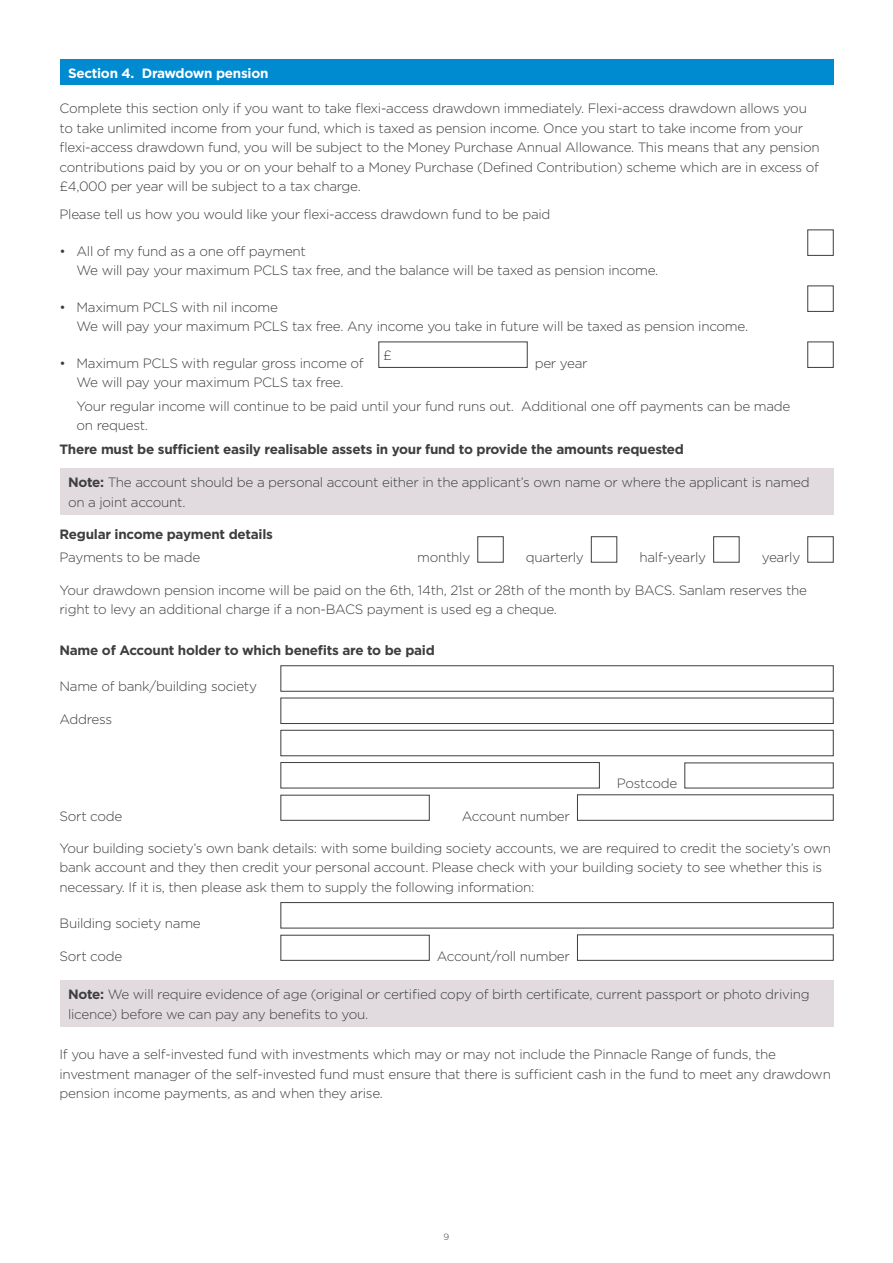
<style>
.page{position:relative;width:893px;height:1263px;background:#fff}
.page>*{position:absolute;margin:0;border:0;box-sizing:border-box;transform-origin:0 0}
.t1{font:300 13.5px/19.5px "Gotham";letter-spacing:-.02em;color:#3e3e3f}
.t2{font:700 13.5px "Gotham";letter-spacing:-.02em;color:#3e3e3f}
.t3{font:700 13.5px "Gotham";letter-spacing:-.02em;color:#fff}
.t4{font:300 9px "Gotham";color:#3e3e3f}
.s1{font-weight:700}
</style>
<div class="page">
<div style="left:60px;top:60px;width:773px;height:25px;background:#008ad0"></div>
<div style="left:807px;top:230px;width:26px;height:26px;background:#fff;border:1px solid #3e3e3f"></div>
<div style="left:807px;top:286px;width:26px;height:26px;background:#fff;border:1px solid #3e3e3f"></div>
<div style="left:379px;top:342px;width:148px;height:26px;border:1px solid #3e3e3f"></div>
<div style="left:807px;top:342px;width:26px;height:26px;background:#fff;border:1px solid #3e3e3f"></div>
<div style="left:60px;top:468px;width:773px;height:47px;background:#e1dbdf"></div>
<div style="left:591px;top:536px;width:26px;height:26px;border:1px solid #3e3e3f"></div>
<div style="left:713px;top:536px;width:26px;height:26px;background:#fff;border:1px solid #3e3e3f"></div>
<div style="left:807px;top:536px;width:26px;height:26px;background:#fff;border:1px solid #3e3e3f"></div>
<div style="left:281px;top:665px;width:552px;height:26px;background:#fff;border:1px solid #3e3e3f"></div>
<div style="left:281px;top:698px;width:552px;height:26px;background:#fff;border:1px solid #3e3e3f"></div>
<div style="left:281px;top:730px;width:552px;height:26px;background:#fff;border:1px solid #3e3e3f"></div>
<div style="left:281px;top:762px;width:319px;height:26px;background:#fff;border:1px solid #3e3e3f"></div>
<div style="left:281px;top:902px;width:552px;height:26px;background:#fff;border:1px solid #3e3e3f"></div>
<div style="left:281px;top:935px;width:148px;height:25px;background:#fff;border:1px solid #3e3e3f"></div>
<div style="left:60px;top:980px;width:773px;height:47px;background:#e1dbdf"></div>
<p class="t3" style="left:68px;top:64px;width:202px">Section 4. Drawdown pension</p>
<p class="t1" style="left:60px;top:98px;width:762px">Complete this section only if you want to take flexi-access drawdown immediately. Flexi-access drawdown allows you to take unlimited income from your fund, which is taxed as pension income. Once you start to take income from your flexi-access drawdown fund, you will be subject to the Money Purchase Annual Allowance. This means that any pension contributions paid by you or on your behalf to a Money Purchase (Defined Contribution) scheme which are in excess of £4,000 per year will be subject to a tax charge.</p>
<p class="t1" style="left:60px;top:204px;width:492px">Please tell us how you would like your flexi-access drawdown fund to be paid</p>
<p class="t1" style="left:77px;top:241px;width:583px;text-indent:-17px">• All of my fund as a one off payment<br>We will pay your maximum PCLS tax free, and the balance will be taxed as pension income.</p>
<p class="t1" style="left:77px;top:297px;width:673px;text-indent:-17px">• Maximum PCLS with nil income<br>We will pay your maximum PCLS tax free. Any income you take in future will be taxed as pension income.</p>
<p class="t1" style="left:60px;top:353px;width:306px">• Maximum PCLS with regular gross income of</p>
<p class="t1" style="left:383px;top:345px;width:10px">£</p>
<p class="t1" style="left:535px;top:353px;width:54px">per year</p>
<p class="t1" style="left:77px;top:370px;width:715px;line-height:23.7px">We will pay your maximum PCLS tax free.<br>Your regular income will continue to be paid until your fund runs out. Additional one off payments can be made</p>
<p class="t1" style="left:77px;top:415px;width:73px">on request.</p>
<p class="t2" style="left:60px;top:440px;width:626px">There must be sufficient easily realisable assets in your fund to provide the amounts requested</p>
<p class="t1" style="left:68px;top:472px;width:743px"><span class="s1">Note:</span> The account should be a personal account either in the applicant’s own name or where the applicant is named on a joint account.</p>
<p class="t2" style="left:60px;top:525px;width:215px">Regular income payment details</p>
<p class="t1" style="left:60px;top:547px;width:142px">Payments to be made</p>
<p class="t1" style="left:417px;top:547px;width:55px">monthly</p>
<p class="t1" style="left:526px;top:547px;width:59px">quarterly</p>
<p class="t1" style="left:639px;top:547px;width:68px">half-yearly</p>
<p class="t1" style="left:762px;top:547px;width:40px">yearly</p>
<p class="t1" style="left:60px;top:580px;width:749px">Your drawdown pension income will be paid on the 6th, 14th, 21st or 28th of the month by BACS. Sanlam reserves the right to levy an additional charge if a non-BACS payment is used eg a cheque.</p>
<p class="t2" style="left:60px;top:641px;width:377px">Name of Account holder to which benefits are to be paid</p>
<p class="t1" style="left:60px;top:676px;width:199px">Name of bank/building society</p>
<p class="t1" style="left:60px;top:709px;width:54px">Address</p>
<p class="t1" style="left:617px;top:773px;width:62px">Postcode</p>
<p class="t1" style="left:60px;top:806px;width:64px">Sort code</p>
<p class="t1" style="left:462px;top:806px;width:110px">Account number</p>
<p class="t1" style="left:60px;top:838px;width:773px">Your building society’s own bank details: with some building society accounts, we are required to credit the society’s own bank account and they then credit your personal account. Please check with your building society to see whether this is necessary. If it is, then please ask them to supply the following information:</p>
<p class="t1" style="left:60px;top:913px;width:143px">Building society name</p>
<p class="t1" style="left:60px;top:946px;width:64px">Sort code</p>
<p class="t1" style="left:437px;top:946px;width:135px">Account/roll number</p>
<p class="t1" style="left:68px;top:984px;width:743px"><span class="s1">Note:</span> We will require evidence of age (original or certified copy of birth certificate, current passport or photo driving licence) before we can pay any benefits to you.</p>
<p class="t1" style="left:60px;top:1044px;width:773px">If you have a self-invested fund with investments which may or may not include the Pinnacle Range of funds, the investment manager of the self-invested fund must ensure that there is sufficient cash in the fund to meet any drawdown pension income payments, as and when they arise.</p>
<p class="t4" style="left:444px;top:1231px;width:7px">9</p>
</div>
